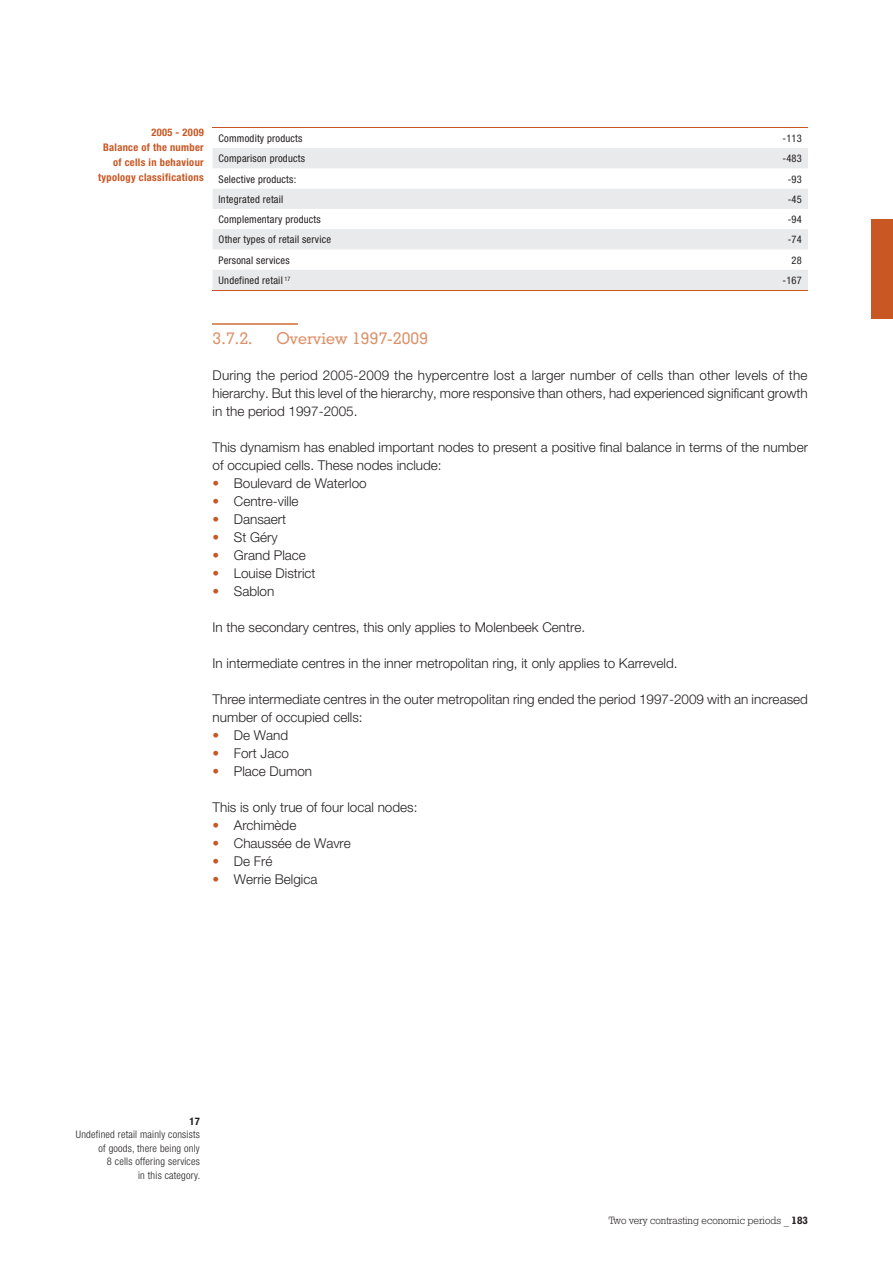
<style>
.page{position:relative;width:893px;height:1263px;background:#fff}
.page>*{position:absolute;margin:0;border:0;box-sizing:border-box;transform-origin:0 0}
.t1{font:500 16.5px "Geometric Slab 703 BT";letter-spacing:.01em;color:#dc9169}
.t2{font:300 13.5px/18px "Helvetica Neue CE";color:#231f20}
.t3{font:condensed 10.5px "Helvetica Neue";letter-spacing:.02em;color:#231f20}
.t4{font:300 condensed 10.5px/13.5px "Helvetica Neue";letter-spacing:.02em;color:#231f20;text-align:right}
.t5{font:700 condensed 10.5px/15px "Helvetica Neue";letter-spacing:.03em;color:#c85723;text-align:right}
.t6{font:10.5px "Geometric Slab 712 BT Light A";color:#231f20}
.t7{font:700 condensed 10.5px "Helvetica Neue";color:#231f20}
.s1{color:#c85723}
.s2{font-family:"Geometric Slab 712 BT Bold A"}
</style>
<div class="page">
<div style="left:872px;top:219px;width:21px;height:99px;background:#c85723"></div>
<hr style="left:213px;top:323px;width:85px;height:1px;background:#dc9169">
<svg style="left:213px;top:148px;width:595px;height:142px;fill:#e9eaeb"></svg>
<hr style="left:213px;top:128px;width:303px;height:1px;background:#c85723">
<hr style="left:516px;top:128px;width:292px;height:1px;background:#c85723">
<hr style="left:213px;top:290px;width:303px;height:1px;background:#c85723">
<hr style="left:516px;top:290px;width:292px;height:1px;background:#c85723">
<p class="t5" style="left:98px;top:124px;width:107px">2005 - 2009<br>Balance of the number of cells in behaviour typology classifications</p>
<p class="t3" style="left:219px;top:132px;width:85px">Commodity products</p>
<p class="t3" style="left:782px;top:132px;width:21px">-113</p>
<p class="t3" style="left:219px;top:153px;width:88px">Comparison products</p>
<p class="t3" style="left:782px;top:153px;width:21px">-483</p>
<p class="t3" style="left:219px;top:173px;width:79px">Selective products:</p>
<p class="t3" style="left:788px;top:173px;width:16px">-93</p>
<p class="t3" style="left:219px;top:193px;width:66px">Integrated retail</p>
<p class="t3" style="left:788px;top:193px;width:16px">-45</p>
<p class="t3" style="left:219px;top:213px;width:104px">Complementary products</p>
<p class="t3" style="left:788px;top:213px;width:16px">-94</p>
<p class="t3" style="left:219px;top:234px;width:114px">Other types of retail service</p>
<p class="t3" style="left:788px;top:234px;width:16px">-74</p>
<p class="t3" style="left:219px;top:254px;width:73px">Personal services</p>
<p class="t3" style="left:792px;top:254px;width:12px">28</p>
<p class="t3" style="left:219px;top:274px;width:73px">Undefined retail <sup>17</sup></p>
<p class="t3" style="left:782px;top:274px;width:21px">-167</p>
<p class="t1" style="left:213px;top:328px;width:42px">3.7.2.</p>
<p class="t1" style="left:276px;top:328px;width:153px">Overview 1997-2009</p>
<p class="t2" style="left:213px;top:366px;width:597px;text-align:justify">During the period 2005-2009 the hypercentre lost a larger number of cells than other levels of the hierarchy. But this level of the hierarchy, more responsive than others, had experienced significant growth in the period 1997-2005.</p>
<p class="t2" style="left:213px;top:438px;width:597px">This dynamism has enabled important nodes to present a positive final balance in terms of the number of occupied cells. These nodes include:</p>
<p class="t2" style="left:213px;top:474px;width:156px"><span class="s1">•</span> Boulevard de Waterloo</p>
<p class="t2" style="left:213px;top:492px;width:88px"><span class="s1">•</span> Centre-ville</p>
<p class="t2" style="left:213px;top:510px;width:75px"><span class="s1">•</span> Dansaert</p>
<p class="t2" style="left:213px;top:528px;width:67px"><span class="s1">•</span> St Géry</p>
<p class="t2" style="left:213px;top:546px;width:95px"><span class="s1">•</span> Grand Place</p>
<p class="t2" style="left:213px;top:564px;width:105px"><span class="s1">•</span> Louise District</p>
<p class="t2" style="left:213px;top:582px;width:63px"><span class="s1">•</span> Sablon</p>
<p class="t2" style="left:213px;top:618px;width:374px">In the secondary centres, this only applies to Molenbeek Centre.</p>
<p class="t2" style="left:213px;top:654px;width:466px">In intermediate centres in the inner metropolitan ring, it only applies to Karreveld.</p>
<p class="t2" style="left:213px;top:690px;width:597px">Three intermediate centres in the outer metropolitan ring ended the period 1997-2009 with an increased number of occupied cells:</p>
<p class="t2" style="left:213px;top:726px;width:77px"><span class="s1">•</span> De Wand</p>
<p class="t2" style="left:213px;top:744px;width:78px"><span class="s1">•</span> Fort Jaco</p>
<p class="t2" style="left:213px;top:762px;width:101px"><span class="s1">•</span> Place Dumon</p>
<p class="t2" style="left:213px;top:798px;width:206px">This is only true of four local nodes:</p>
<p class="t2" style="left:213px;top:816px;width:85px"><span class="s1">•</span> Archimède</p>
<p class="t2" style="left:213px;top:834px;width:140px"><span class="s1">•</span> Chaussée de Wavre</p>
<p class="t2" style="left:213px;top:852px;width:61px"><span class="s1">•</span> De Fré</p>
<p class="t2" style="left:213px;top:870px;width:106px"><span class="s1">•</span> Werrie Belgica</p>
<p class="t7" style="left:190px;top:1115px;width:12px">17</p>
<p class="t4" style="left:76px;top:1128px;width:126px">Undefined retail mainly consists of goods, there being only<br>8 cells offering services<br>in this category.</p>
<p class="t6" style="left:609px;top:1214px;width:201px">Two very contrasting economic periods _ <span class="s2">183</span></p>
</div>
